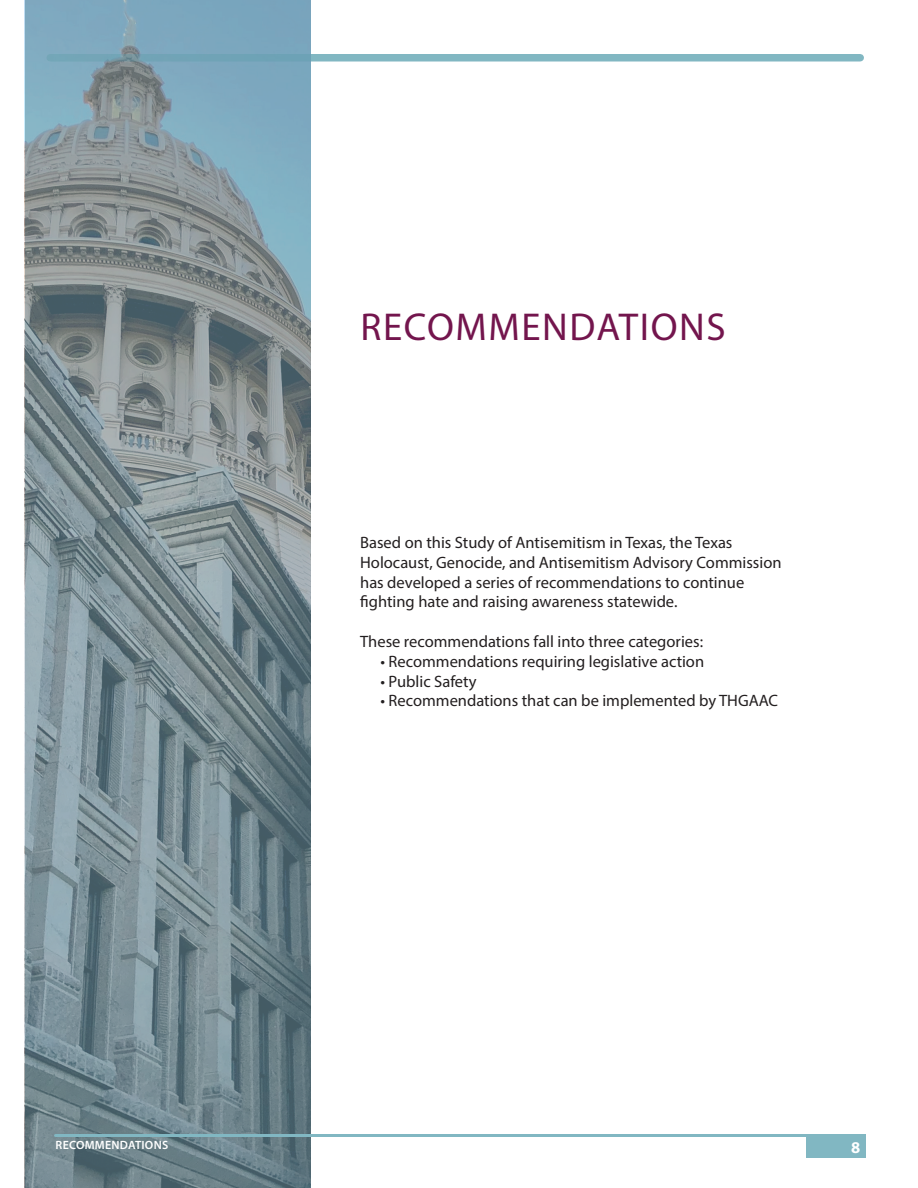
<style>
.page{position:relative;width:918px;height:1188px;background:#fff}
.page>*{position:absolute;margin:0;border:0;box-sizing:border-box;transform-origin:0 0}
.t1{font:39px "Myriad Pro";letter-spacing:.04em;color:#73154d}
.t2{font:16.5px/19.8px "Myriad Pro";color:#231f20}
.t3{font:700 16.5px "Myriad Pro";color:#fff}
.t4{font:600 12px "Myriad Pro";letter-spacing:.02em;color:#fff}
</style>
<div class="page">
<div style="left:50px;top:54px;width:810px;height:8px;background:#81b7c2"></div>
<img style="left:25px;top:0;width:285px;height:1188px">
<hr style="left:56px;top:1134px;width:806px;height:3px;background:#81b7c2">
<div style="left:807px;top:1134px;width:59px;height:24px;background:#81b7c2"></div>
<h1 class="t1" style="left:361px;top:303px;width:367px">RECOMMENDATIONS</h1>
<p class="t2" style="left:360px;top:532px;width:423px">Based on this Study of Antisemitism in Texas, the Texas Holocaust, Genocide, and Antisemitism Advisory Commission has developed a series of recommendations to continue fighting hate and raising awareness statewide.</p>
<p class="t2" style="left:360px;top:631px;width:344px">These recommendations fall into three categories:</p>
<p class="t2" style="left:380px;top:651px;width:325px">• Recommendations requiring legislative action</p>
<p class="t2" style="left:380px;top:671px;width:98px">• Public Safety</p>
<p class="t2" style="left:380px;top:691px;width:399px">• Recommendations that can be implemented by THGAAC</p>
<p class="t4" style="left:56px;top:1138px;width:114px">RECOMMENDATIONS</p>
<p class="t3" style="left:851px;top:1136px;width:11px">8</p>
</div>
